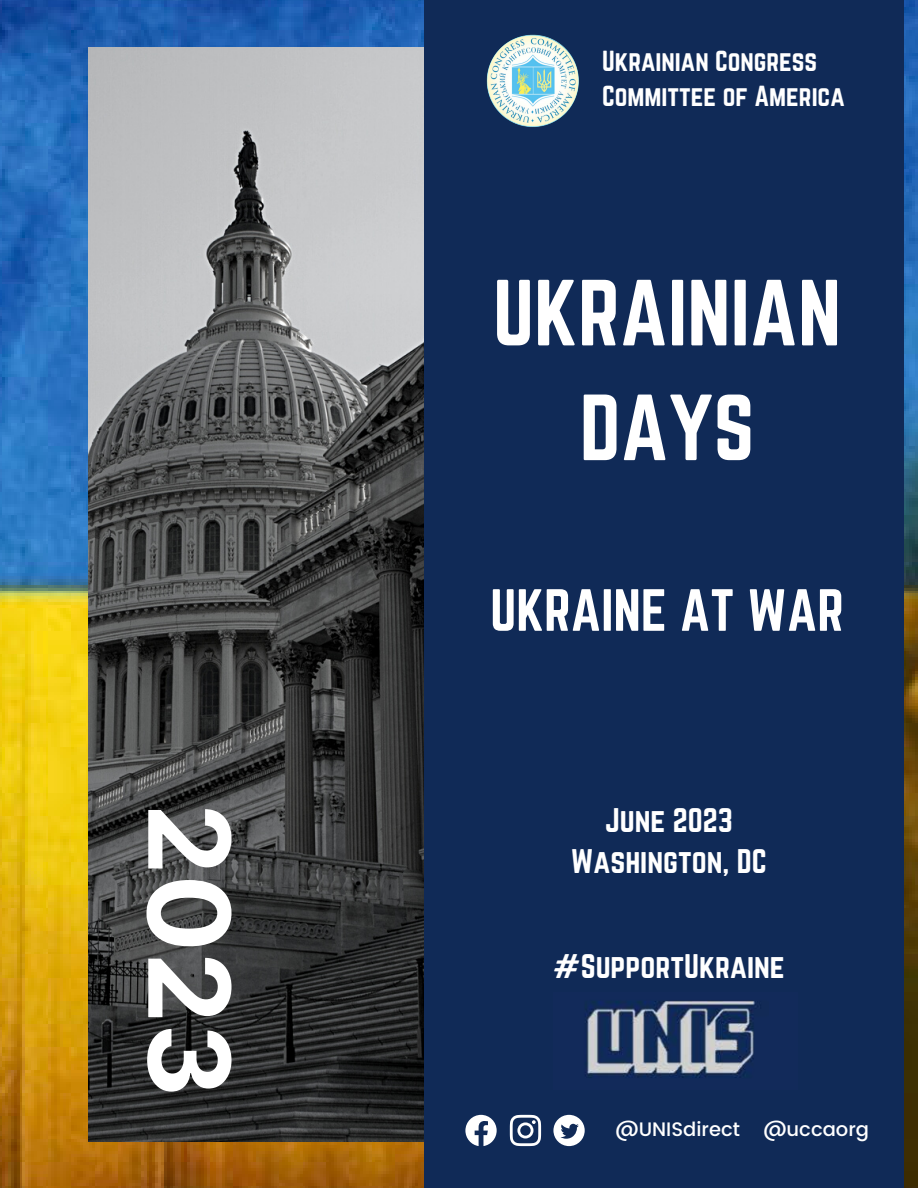
<style>
.page{position:relative;width:918px;height:1188px;background:#fff}
.page>*{position:absolute;margin:0;border:0;box-sizing:border-box;transform-origin:0 0}
.t1{font:700 112.95px "Inter";color:#fff}
.t2{font:82.05px "Norwester";color:#fff}
.t3{font:52.05px "Norwester";color:#fff}
.t4{font:29.85px "Norwester";color:#fff}
.t5{font:25.35px/34.8px "Norwester";color:#fff}
.t6{font:500 19.5px "Poppins";color:#fff}
</style>
<div class="page">
<img style="left:0;top:0;width:918px;height:1188px">
<img style="left:89px;top:48px;width:336px;height:1093px">
<div style="left:425px;top:0;width:479px;height:1188px;background:#102a57"></div>
<svg style="left:465px;top:1115px;width:32px;height:31px"></svg>
<svg style="left:510px;top:1115px;width:31px;height:31px"></svg>
<svg style="left:553px;top:1115px;width:32px;height:31px"></svg>
<img style="left:486px;top:34px;width:93px;height:93px">
<img style="left:586px;top:1000px;width:170px;height:78px">
<p class="t5" style="left:602px;top:44px;width:244px">Ukrainian Congress<br>Committee of America</p>
<p class="t2" style="left:493px;top:263px;width:350px">UKRAINIAN</p>
<p class="t2" style="left:580px;top:378px;width:176px">DAYS</p>
<p class="t3" style="left:490px;top:579px;width:355px">UKRAINE AT WAR</p>
<p class="t1" style="left:257px;top:803px;width:296px;rotate:90deg">2023</p>
<p class="t4" style="left:605px;top:802px;width:129px">June 2023</p>
<p class="t4" style="left:571px;top:844px;width:198px">Washington, DC</p>
<p class="t4" style="left:553px;top:949px;width:233px">#SupportUkraine</p>
<p class="t6" style="left:616px;top:1118px;width:255px">@UNISdirect @uccaorg</p>
</div>
